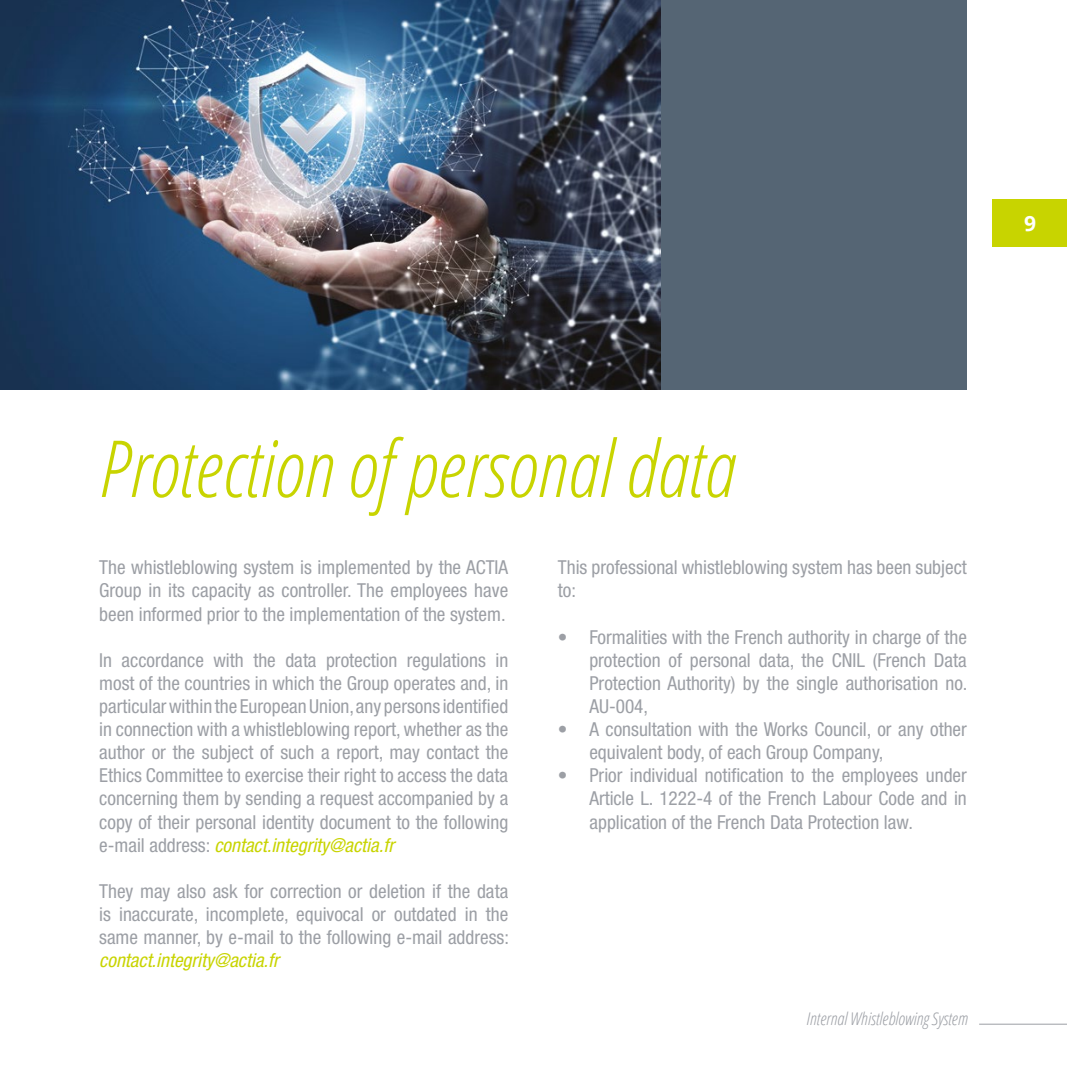
<style>
.page{position:relative;width:1067px;height:1067px;background:#fff}
.page>*{position:absolute;margin:0;border:0;box-sizing:border-box;transform-origin:0 0}
.t1{font:italic 300 condensed 78.75px "Open Sans";color:#c8d400}
.t2{font:700 21px "Open Sans";color:#fff}
.t3{font:condensed 19.25px/23.1px "Helvetica Neue";color:#9c9fa5;text-align:justify}
.t4{font:italic condensed 19.25px "Helvetica Neue";color:#c8d400}
.t5{font:italic 300 condensed 17.5px "Open Sans";color:#9c9fa5}
.s1{font-style:italic;color:#c8d400}
</style>
<div class="page">
<div style="left:992px;top:199px;width:75px;height:48px;background:#c8d400"></div>
<hr style="left:979px;top:1023px;width:88px;height:1px;background:#9c9fa5">
<div style="left:0;top:0;width:966px;height:389px;background:#556574"></div>
<img style="left:0;top:0;width:660px;height:389px">
<p class="t2" style="left:1024px;top:209px;width:13px">9</p>
<h1 class="t1" style="left:99px;top:415px;width:637px">Protection of personal data</h1>
<p class="t3" style="left:99px;top:556px;width:410px">The whistleblowing system is implemented by the ACTIA Group in its capacity as controller. The employees have been informed prior to the implementation of the system.</p>
<p class="t3" style="left:99px;top:648px;width:410px">In accordance with the data protection regulations in most of the countries in which the Group operates and, in particular within the European Union, any persons identified in connection with a whistleblowing report, whether as the author or the subject of such a report, may contact the Ethics Committee to exercise their right to access the data concerning them by sending a request accompanied by a copy of their personal identity document to the following e-mail address: <span class="s1">contact.integrity@actia.fr</span></p>
<p class="t3" style="left:99px;top:879px;width:411px">They may also ask for correction or deletion if the data is inaccurate, incomplete, equivocal or outdated in the same manner, by e-mail to the following e-mail address:</p>
<p class="t4" style="left:99px;top:949px;width:181px">contact.integrity@actia.fr</p>
<p class="t3" style="left:558px;top:556px;width:410px">This professional whistleblowing system has been subject to:</p>
<p class="t3" style="left:589px;top:625px;width:380px;text-indent:-31px">• Formalities with the French authority in charge of the protection of personal data, the CNIL (French Data Protection Authority) by the single authorisation no.<br>AU-004,</p>
<p class="t3" style="left:589px;top:717px;width:379px;text-indent:-31px">• A consultation with the Works Council, or any other equivalent body, of each Group Company,</p>
<p class="t3" style="left:589px;top:764px;width:379px;text-indent:-31px">• Prior individual notification to the employees under Article L. 1222-4 of the French Labour Code and in application of the French Data Protection law.</p>
<p class="t5" style="left:806px;top:1006px;width:163px">Internal Whistleblowing System</p>
</div>
